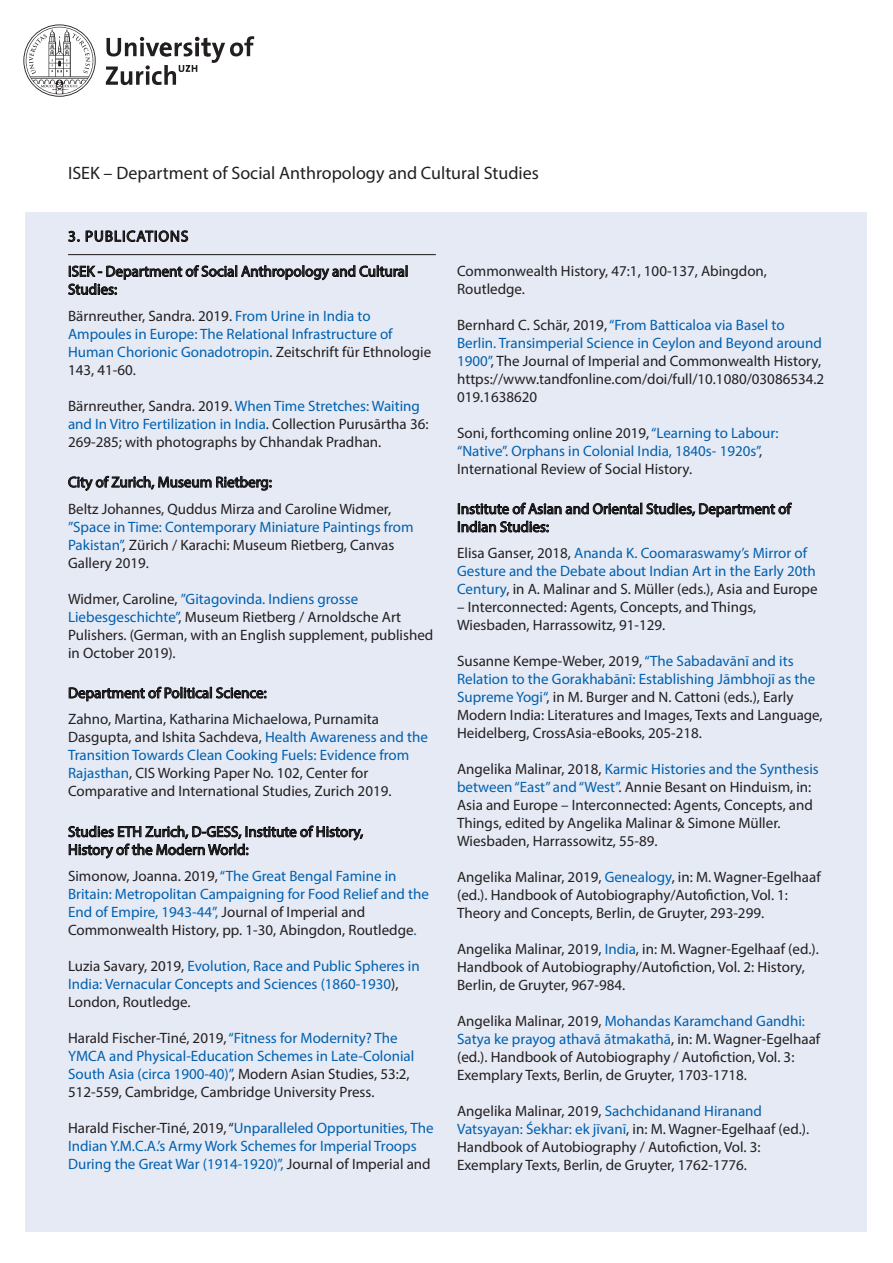
<style>
.page{position:relative;width:893px;height:1263px;background:#fff}
.page>*{position:absolute;margin:0;border:0;box-sizing:border-box;transform-origin:0 0}
.t1{font:18px "Myriad Pro";color:#231f20}
.Titel2_event_Linie_u{font:15.3px "Myriad Pro";letter-spacing:.06em;color:#231f20}
.Fliesstext_ISEK{font:15px/18px "Myriad Pro";color:#231f20}
.Fliesstext_ISEK-2{font:15px/18px "Myriad Pro";color:#0160ae}
.Titel3_department{font:15px/18px "Myriad Pro";color:#231f20}
.s1{color:#231f20}
.s2{color:#0160ae}
</style>
<div class="page">
<div style="left:26px;top:213px;width:841px;height:1019px;background:#e5eaf5"></div>
<hr style="left:68px;top:254px;width:368px;height:1px;background:#231f20">
<svg style="left:68px;top:231px;width:12px;height:11px"></svg>
<svg style="left:86px;top:230px;width:102px;height:12px"></svg>
<svg style="left:68px;top:265px;width:339px;height:30px"></svg>
<svg style="left:68px;top:476px;width:204px;height:15px"></svg>
<svg style="left:69px;top:687px;width:197px;height:15px"></svg>
<svg style="left:68px;top:825px;width:295px;height:34px"></svg>
<svg style="left:458px;top:502px;width:334px;height:31px"></svg>
<svg style="left:23px;top:24px;width:231px;height:73px"></svg>
<p class="t1" style="left:68px;top:162px;width:472px">ISEK – Department of Social Anthropology and Cultural Studies</p>
<p class="Titel2_event_Linie_u" style="left:68px;top:227px;width:122px">3. PUBLICATIONS</p>
<p class="Titel3_department" style="left:68px;top:262px;width:342px">ISEK - Department of Social Anthropology and Cultural<br>Studies:</p>
<p class="Fliesstext_ISEK-2" style="left:68px;top:307px;width:365px"><span class="s1">Bärnreuther, Sandra. 2019.</span> From Urine in India to Ampoules in Europe: The Relational Infrastructure of Human Chorionic Gonadotropin<span class="s1">. Zeitschrift für Ethnologie 143, 41-60.</span></p>
<p class="Fliesstext_ISEK" style="left:68px;top:397px;width:362px">Bärnreuther, Sandra. 2019. <span class="s2">When Time Stretches: Waiting and In Vitro Fertilization in India</span>. Collection Purusārtha 36:<br>269-285; with photographs by Chhandak Pradhan.</p>
<p class="Titel3_department" style="left:68px;top:473px;width:205px">City of Zurich, Museum Rietberg:</p>
<p class="Fliesstext_ISEK" style="left:68px;top:499px;width:347px">Beltz Johannes, Quddus Mirza and Caroline Widmer, <span class="s2">”Space in Time: Contemporary Miniature Paintings from Pakistan”</span>, Zürich / Karachi: Museum Rietberg, Canvas Gallery 2019.</p>
<p class="Fliesstext_ISEK" style="left:68px;top:589px;width:367px">Widmer, Caroline, <span class="s2">”Gitagovinda. Indiens grosse Liebesgeschichte”</span>, Museum Rietberg / Arnoldsche Art Pulishers. (German, with an English supplement, published in October 2019).</p>
<p class="Titel3_department" style="left:68px;top:684px;width:200px">Department of Political Science:</p>
<p class="Fliesstext_ISEK" style="left:68px;top:710px;width:361px">Zahno, Martina, Katharina Michaelowa, Purnamita Dasgupta, and Ishita Sachdeva, <span class="s2">Health Awareness and the Transition Towards Clean Cooking Fuels: Evidence from Rajasthan</span>, CIS Working Paper No. 102, Center for Comparative and International Studies, Zurich 2019.</p>
<p class="Titel3_department" style="left:68px;top:822px;width:297px">Studies ETH Zurich, D-GESS, Institute of History,<br>History of the Modern World:</p>
<p class="Fliesstext_ISEK-2" style="left:68px;top:867px;width:362px"><span class="s1">Simonow, Joanna. 2019,</span> “The Great Bengal Famine in Britain: Metropolitan Campaigning for Food Relief and the End of Empire, 1943-44”, <span class="s1">Journal of Imperial and Commonwealth History, pp. 1-30, Abingdon, Routledge</span>.</p>
<p class="Fliesstext_ISEK-2" style="left:68px;top:957px;width:353px"><span class="s1">Luzia Savary, 2019,</span> Evolution, Race and Public Spheres in<br>India: Vernacular Concepts and Sciences (1860-1930<span class="s1">),<br>London, Routledge.</span></p>
<p class="Fliesstext_ISEK-2" style="left:68px;top:1029px;width:348px"><span class="s1">Harald Fischer-Tiné, 2019,</span> “Fitness for Modernity? The YMCA and Physical-Education Schemes in Late-Colonial South Asia (circa 1900-40)”<span class="s1">, Modern Asian Studies, 53:2, 512-559, Cambridge, Cambridge University Press.</span></p>
<p class="Fliesstext_ISEK-2" style="left:68px;top:1119px;width:367px"><span class="s1">Harald Fischer-Tiné, 2019, “</span>Unparalleled Opportunities, The<br>Indian Y.M.C.A.’s Army Work Schemes for Imperial Troops<br>During the Great War (1914-1920)”, <span class="s1">Journal of Imperial and</span></p>
<p class="Fliesstext_ISEK" style="left:457px;top:261px;width:311px">Commonwealth History, 47:1, 100-137, Abingdon,<br>Routledge.</p>
<p class="Fliesstext_ISEK" style="left:457px;top:315px;width:369px">Bernhard C. Schär, 2019, <span class="s2">“From Batticaloa via Basel to Berlin. Transimperial Science in Ceylon and Beyond around 1900”</span>, The Journal of Imperial and Commonwealth History, https://www.tandfonline.com/doi/full/10.1080/03086534.2<br>019.1638620</p>
<p class="Fliesstext_ISEK" style="left:457px;top:423px;width:323px">Soni, forthcoming online 2019, <span class="s2">“Learning to Labour: “Native”. Orphans in Colonial India, 1840s- 1920s”</span>,<br>International Review of Social History.</p>
<p class="Titel3_department" style="left:457px;top:499px;width:335px">Institute of Asian and Oriental Studies, Department of<br>Indian Studies:</p>
<p class="Fliesstext_ISEK-2" style="left:457px;top:544px;width:362px"><span class="s1">Elisa Ganser, 2018,</span> Ananda K. Coomaraswamy’s Mirror of<br>Gesture and the Debate about Indian Art in the Early 20th<br>Century<span class="s1">, in A. Malinar and S. Müller (eds.), Asia and Europe</span></p>
<p class="Fliesstext_ISEK" style="left:457px;top:598px;width:301px">– Interconnected: Agents, Concepts, and Things,<br>Wiesbaden, Harrassowitz, 91-129.</p>
<p class="Fliesstext_ISEK" style="left:457px;top:652px;width:367px">Susanne Kempe-Weber, 2019, <span class="s2">“The Sabadavānī and its Relation to the Gorakhabānī: Establishing Jāmbhojī as the Supreme Yogi“</span>, in M. Burger and N. Cattoni (eds.), Early Modern India: Literatures and Images, Texts and Language, Heidelberg, CrossAsia-eBooks, 205-218.</p>
<p class="Fliesstext_ISEK" style="left:457px;top:760px;width:363px">Angelika Malinar, 2018, <span class="s2">Karmic Histories and the Synthesis between “East” and “West”</span>. Annie Besant on Hinduism, in:<br>Asia and Europe – Interconnected: Agents, Concepts, and Things, edited by Angelika Malinar &amp; Simone Müller.<br>Wiesbaden, Harrassowitz, 55-89.</p>
<p class="Fliesstext_ISEK" style="left:457px;top:868px;width:365px">Angelika Malinar, 2019, <span class="s2">Genealogy</span>, in: M. Wagner-Egelhaaf (ed.). Handbook of Autobiography/Autofiction, Vol. 1:<br>Theory and Concepts, Berlin, de Gruyter, 293-299.</p>
<p class="Fliesstext_ISEK" style="left:457px;top:940px;width:363px">Angelika Malinar, 2019, <span class="s2">India</span>, in: M. Wagner-Egelhaaf (ed.).<br>Handbook of Autobiography/Autofiction, Vol. 2: History,<br>Berlin, de Gruyter, 967-984.</p>
<p class="Fliesstext_ISEK" style="left:457px;top:1012px;width:365px">Angelika Malinar, 2019, <span class="s2">Mohandas Karamchand Gandhi:<br>Satya ke prayog athavā ātmakathā</span>, in: M. Wagner-Egelhaaf (ed.). Handbook of Autobiography / Autofiction, Vol. 3:<br>Exemplary Texts, Berlin, de Gruyter, 1703-1718.</p>
<p class="Fliesstext_ISEK" style="left:457px;top:1102px;width:354px">Angelika Malinar, 2019, <span class="s2">Sachchidanand Hiranand Vatsyayan: Śekhar: ek jīvanī</span>, in: M. Wagner-Egelhaaf (ed.).<br>Handbook of Autobiography / Autofiction, Vol. 3:<br>Exemplary Texts, Berlin, de Gruyter, 1762-1776.</p>
</div>
